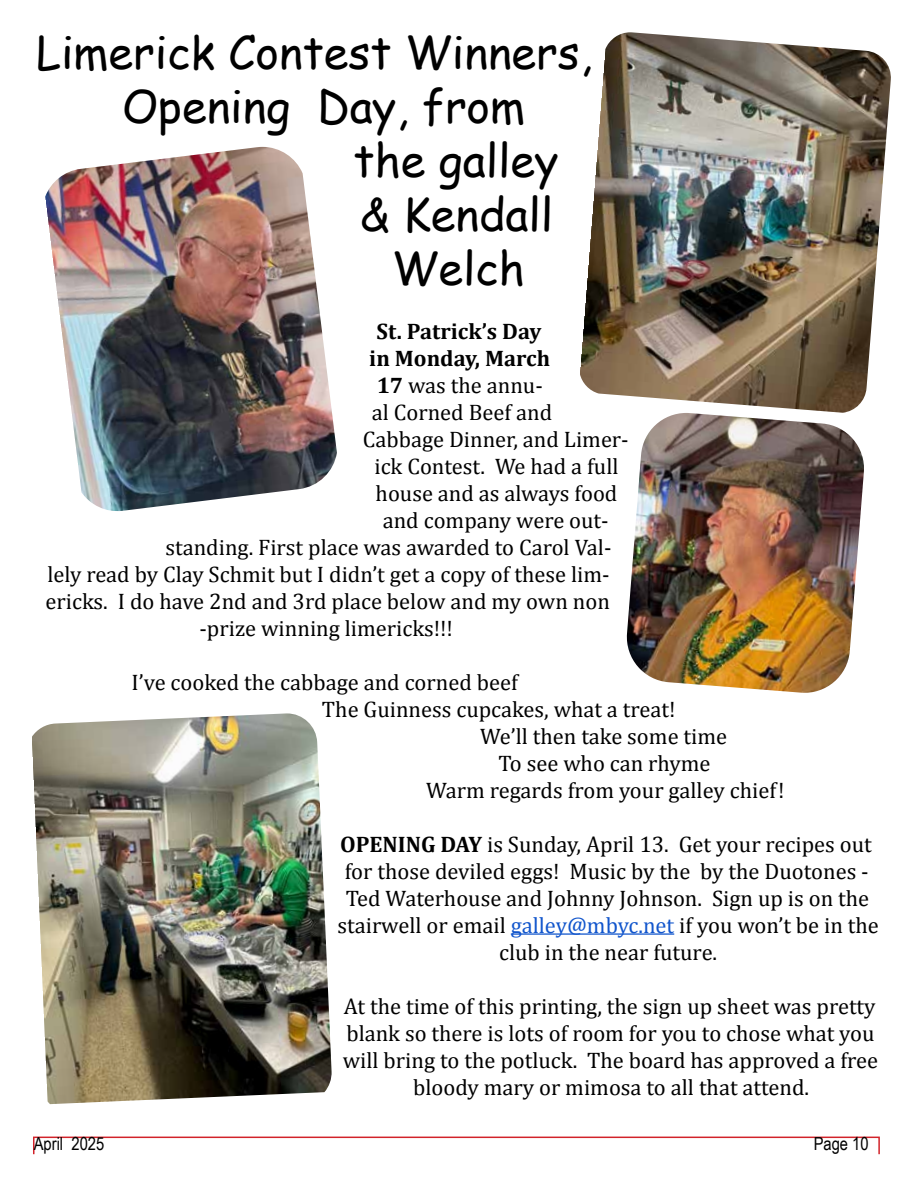
<style>
.page{position:relative;width:918px;height:1188px;background:#fff}
.page>*{position:absolute;margin:0;border:0;box-sizing:border-box;transform-origin:0 0}
.t1{font:45px "Comic Sans MS";color:#000}
.t2{font:22.5px/27px "Cambria";color:#000;text-align:center}
.t3{font:700 22.5px "Cambria";color:#000}
.t4{font:18px "Arial Narrow";color:#000}
.s1{font-weight:700}
.s2{color:#15c}
</style>
<div class="page">
<img style="left:45px;top:147px;width:292px;height:364px">
<div style="left:33px;top:1137px;width:847px;height:18px;border:2px solid #d2232a"></div>
<img style="left:626px;top:413px;width:238px;height:280px">
<img style="left:32px;top:713px;width:300px;height:391px">
<img style="left:580px;top:32px;width:311px;height:381px">
<hr style="left:511px;top:933px;width:163px;height:2px;background:#15c">
<h1 class="t1" style="left:36px;top:19px;width:557px">Limerick Contest Winners,</h1>
<h1 class="t1" style="left:122px;top:73px;width:405px">Opening Day, from</h1>
<h1 class="t1" style="left:354px;top:127px;width:207px">the galley</h1>
<h1 class="t1" style="left:360px;top:181px;width:194px">&amp; Kendall</h1>
<h1 class="t1" style="left:392px;top:235px;width:134px">Welch</h1>
<p class="t3" style="left:377px;top:315px;width:166px">St. Patrick’s Day</p>
<p class="t3" style="left:369px;top:342px;width:182px">in Monday, March</p>
<p class="t2" style="left:377px;top:371px;width:168px"><span class="s1">17</span> was the annu-</p>
<p class="t2" style="left:372px;top:398px;width:182px">al Corned Beef and</p>
<p class="t2" style="left:363px;top:425px;width:267px">Cabbage Dinner, and Limer-</p>
<p class="t2" style="left:374px;top:452px;width:246px">ick Contest. We had a full</p>
<p class="t2" style="left:376px;top:479px;width:243px">house and as always food</p>
<p class="t2" style="left:383px;top:506px;width:227px">and company were out-</p>
<p class="t2" style="left:165px;top:533px;width:448px">standing. First place was awarded to Carol Val-</p>
<p class="t2" style="left:47px;top:560px;width:564px">lely read by Clay Schmit but I didn’t get a copy of these lim-</p>
<p class="t2" style="left:46px;top:587px;width:566px">ericks. I do have 2nd and 3rd place below and my own non</p>
<p class="t2" style="left:200px;top:614px;width:255px">-prize winning limericks!!!</p>
<p class="t2" style="left:132px;top:668px;width:388px">I’ve cooked the cabbage and corned beef</p>
<p class="t2" style="left:322px;top:695px;width:355px">The Guinness cupcakes, what a treat!</p>
<p class="t2" style="left:480px;top:722px;width:248px">We’ll then take some time</p>
<p class="t2" style="left:498px;top:749px;width:214px">To see who can rhyme</p>
<p class="t2" style="left:426px;top:776px;width:360px">Warm regards from your galley chief!</p>
<p class="t2" style="left:337px;top:830px;width:543px"><span class="s1">OPENING DAY</span> is Sunday, April 13. Get your recipes out for those deviled eggs! Music by the by the Duotones - Ted Waterhouse and Johnny Johnson. Sign up is on the stairwell or email <span class="s2">galley@mbyc.net</span> if you won’t be in the club in the near future.</p>
<p class="t2" style="left:343px;top:992px;width:537px">At the time of this printing, the sign up sheet was pretty blank so there is lots of room for you to chose what you will bring to the potluck. The board has approved a free bloody mary or mimosa to all that attend.</p>
<p class="t4" style="left:34px;top:1131px;width:72px">April 2025</p>
<p class="t4" style="left:814px;top:1131px;width:56px">Page 10</p>
</div>
